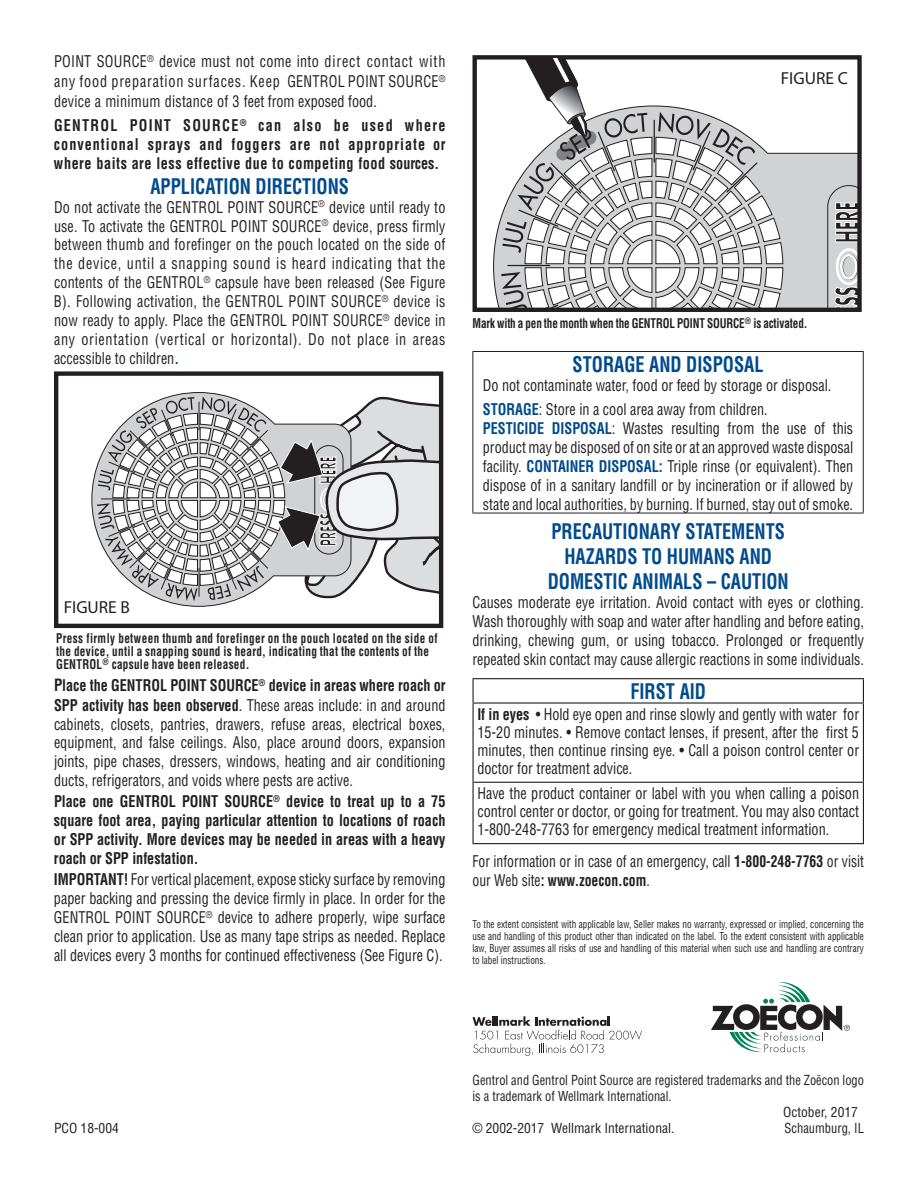
<style>
.page{position:relative;width:918px;height:1188px;background:#fff}
.page>*{position:absolute;margin:0;border:0;box-sizing:border-box;transform-origin:0 0}
.t1{font:700 condensed 21px/25.2px "Helvetica";color:#004a8d;text-align:center;scale:.87 1}
.t2{font:17.4px "Myriad";color:#231f20}
.t3{font:condensed 15.75px/18.9px "Helvetica";color:#231f20;text-align:justify;scale:.9 1}
.t4{font:700 condensed 15.75px/18.9px "Helvetica";color:#231f20;text-align:justify;scale:.9 1}
.t5{font:condensed 15.75px/18.9px "Helvetica";color:#231f20;scale:.87 1}
.t6{font:condensed 13.5px "Helvetica";color:#231f20;scale:.92 1}
.t7{font:condensed 13.5px "Helvetica";color:#231f20;scale:.93 1}
.t8{font:condensed 13.5px "Helvetica";color:#231f20}
.t9{font:700 condensed 13.05px/13px "Helvetica";letter-spacing:.025em;color:#231f20;scale:.85 1}
.t10{font:700 condensed 13.05px "Helvetica";letter-spacing:-.01em;color:#231f20;scale:.85 1}
.t11{font:condensed 10.5px/12px "Helvetica";color:#231f20;text-align:justify;scale:.87 1}
.s1{font-weight:700;color:#004a8d}
.s2{font-weight:700;font-size:16.5px}
.s3{font-weight:700}
</style>
<div class="page">
<svg style="left:92px;top:392px;width:185px;height:215px"></svg>
<svg style="left:97px;top:396px;width:172px;height:205px"></svg>
<div style="left:54px;top:371px;width:389px;height:257px;border:4px solid #231f20"></div>
<svg style="left:277px;top:393px;width:166px;height:236px"></svg>
<svg style="left:597px;top:106px;width:102px;height:13px"></svg>
<svg style="left:603px;top:113px;width:44px;height:6px"></svg>
<svg style="left:658px;top:112px;width:60px;height:7px"></svg>
<svg style="left:597px;top:119px;width:153px;height:18px;background:#b3b3b5"></svg>
<svg style="left:493px;top:137px;width:364px;height:170px"></svg>
<div style="left:473px;top:55px;width:389px;height:257px;border:4px solid #231f20"></div>
<svg style="left:518px;top:57px;width:79px;height:154px"></svg>
<hr style="left:472px;top:351px;width:392px;height:1px;background:#231f20">
<hr style="left:472px;top:352px;width:1px;height:161px;background:#231f20">
<hr style="left:863px;top:352px;width:1px;height:161px;background:#231f20">
<hr style="left:472px;top:513px;width:392px;height:1px;background:#231f20">
<hr style="left:472px;top:678px;width:392px;height:1px;background:#231f20">
<hr style="left:472px;top:679px;width:2px;height:23px;background:#231f20">
<svg style="left:863px;top:679px;width:1px;height:23px"></svg>
<hr style="left:472px;top:702px;width:392px;height:2px;background:#231f20">
<hr style="left:472px;top:704px;width:2px;height:78px;background:#231f20">
<hr style="left:863px;top:704px;width:1px;height:78px;background:#231f20">
<hr style="left:472px;top:782px;width:392px;height:1px;background:#231f20">
<hr style="left:472px;top:783px;width:2px;height:60px;background:#231f20">
<hr style="left:863px;top:783px;width:1px;height:60px;background:#231f20">
<hr style="left:472px;top:843px;width:392px;height:1px;background:#231f20">
<svg style="left:711px;top:982px;width:139px;height:70px"></svg>
<svg style="left:473px;top:1016px;width:169px;height:40px"></svg>
<p class="t3" style="left:54px;top:51px;width:437px;line-height:19.8px">POINT SOURCE<sup>®</sup> device must not come into direct contact with any food preparation surfaces. Keep GENTROL POINT SOURCE<sup>® </sup>device a minimum distance of 3 feet from exposed food.</p>
<p class="t4" style="left:54px;top:115px;width:437px">GENTROL POINT SOURCE<sup>®</sup> can also be used where conventional sprays and foggers are not appropriate or where baits are less effective due to competing food sources.</p>
<h1 class="t1" style="left:150px;top:173px;width:230px">APPLICATION DIRECTIONS</h1>
<p class="t3" style="left:54px;top:197px;width:437px">Do not activate the GENTROL POINT SOURCE<sup>®</sup> device until ready to use. To activate the GENTROL POINT SOURCE<sup>®</sup> device, press firmly between thumb and forefinger on the pouch located on the side of the device, until a snapping sound is heard indicating that the contents of the GENTROL<sup>®</sup> capsule have been released (See Figure B). Following activation, the GENTROL POINT SOURCE<sup>®</sup> device is now ready to apply. Place the GENTROL POINT SOURCE<sup>®</sup> device in any orientation (vertical or horizontal). Do not place in areas accessible to children<span class="s1">.</span></p>
<p class="t2" style="left:64px;top:599px;width:68px">FIGURE B</p>
<p class="t9" style="left:56px;top:632px;width:450px">Press firmly between thumb and forefinger on the pouch located on the side of the device, until a snapping sound is heard, indicating that the contents of the<br>GENTROL<sup>®</sup> capsule have been released.</p>
<p class="t3" style="left:54px;top:676px;width:437px"><span class="s2">P</span><span class="s3">lace the GENTROL POINT SOURCE</span><sup>®</sup> <span class="s3">device in areas where roach or SPP activity has been observed</span>. These areas include: in and around cabinets, closets, pantries, drawers, refuse areas, electrical boxes, equipment, and false ceilings. Also, place around doors, expansion joints, pipe chases, dressers, windows, heating and air conditioning ducts, refrigerators, and voids where pests are active.</p>
<p class="t4" style="left:54px;top:792px;width:437px">Place one GENTROL POINT SOURCE<sup>®</sup> device to treat up to a 75 square foot area, paying particular attention to locations of roach or SPP activity. More devices may be needed in areas with a heavy roach or SPP infestation.</p>
<p class="t3" style="left:54px;top:870px;width:437px"><span class="s3">IMPORTANT!</span> For vertical placement, expose sticky surface by removing paper backing and pressing the device firmly in place. In order for the GENTROL POINT SOURCE<sup>®</sup> device to adhere properly, wipe surface clean prior to application. Use as many tape strips as needed. Replace all devices every 3 months for continued effectiveness (See Figure C).</p>
<p class="t2" style="left:781px;top:69px;width:69px">FIGURE C</p>
<p class="t10" style="left:472px;top:315px;width:396px">Mark with a pen the month when the GENTROL POINT SOURCE<sup>®</sup> is activated.</p>
<h1 class="t1" style="left:573px;top:351px;width:221px">STORAGE AND DISPOSAL</h1>
<p class="t3" style="left:483px;top:373px;width:389px;line-height:24px">Do not contaminate water, food or feed by storage or disposal.<br><span class="s1">STORAGE</span>: Store in a cool area away from children.</p>
<p class="t3" style="left:483px;top:419px;width:413px"><span class="s1">PESTICIDE DISPOSAL</span>: Wastes resulting from the use of this product may be disposed of on site or at an approved waste disposal facility. <span class="s1">CONTAINER DISPOSAL:</span> Triple rinse (or equivalent). Then dispose of in a sanitary landfill or by incineration or if allowed by state and local authorities, by burning. If burned, stay out of smoke.</p>
<h1 class="t1" style="left:548px;top:518px;width:279px">PRECAUTIONARY STATEMENTS<br>HAZARDS TO HUMANS AND<br>DOMESTIC ANIMALS – CAUTION</h1>
<p class="t3" style="left:472px;top:593px;width:437px">Causes moderate eye irritation. Avoid contact with eyes or clothing.<br>Wash thoroughly with soap and water after handling and before eating, drinking, chewing gum, or using tobacco. Prolonged or frequently repeated skin contact may cause allergic reactions in some individuals.</p>
<h1 class="t1" style="left:630px;top:679px;width:88px">FIRST AID</h1>
<p class="t3" style="left:477px;top:705px;width:426px;line-height:18px"><span class="s3">If in eyes</span> • Hold eye open and rinse slowly and gently with water for 15-20 minutes. • Remove contact lenses, if present, after the first 5 minutes, then continue rinsing eye. • Call a poison control center or doctor for treatment advice.</p>
<p class="t3" style="left:477px;top:784px;width:426px;line-height:18px">Have the product container or label with you when calling a poison control center or doctor, or going for treatment. You may also contact 1-800-248-7763 for emergency medical treatment information.</p>
<p class="t5" style="left:472px;top:851px;width:451px">For information or in case of an emergency, call <span class="s3">1-800-248-7763</span> or visit our Web site<span class="s3">: www.zoecon.com</span>.</p>
<p class="t11" style="left:472px;top:918px;width:452px">To the extent consistent with applicable law, Seller makes no warranty, expressed or implied, concerning the use and handling of this product other than indicated on the label. To the extent consistent with applicable law, Buyer assumes all risks of use and handling of this material when such use and handling are contrary to label instructions.</p>
<p class="t8" style="left:54px;top:1120px;width:66px">PCO 18-004</p>
<p class="t6" style="left:472px;top:1071px;width:427px">Gentrol and Gentrol Point Source are registered trademarks and the Zoëcon logo</p>
<p class="t6" style="left:472px;top:1088px;width:218px">is a trademark of Wellmark International.</p>
<p class="t8" style="left:783px;top:1104px;width:76px">October, 2017</p>
<p class="t7" style="left:472px;top:1120px;width:219px">© 2002-2017 Wellmark International.</p>
<p class="t7" style="left:785px;top:1120px;width:87px">Schaumburg, IL</p>
</div>
